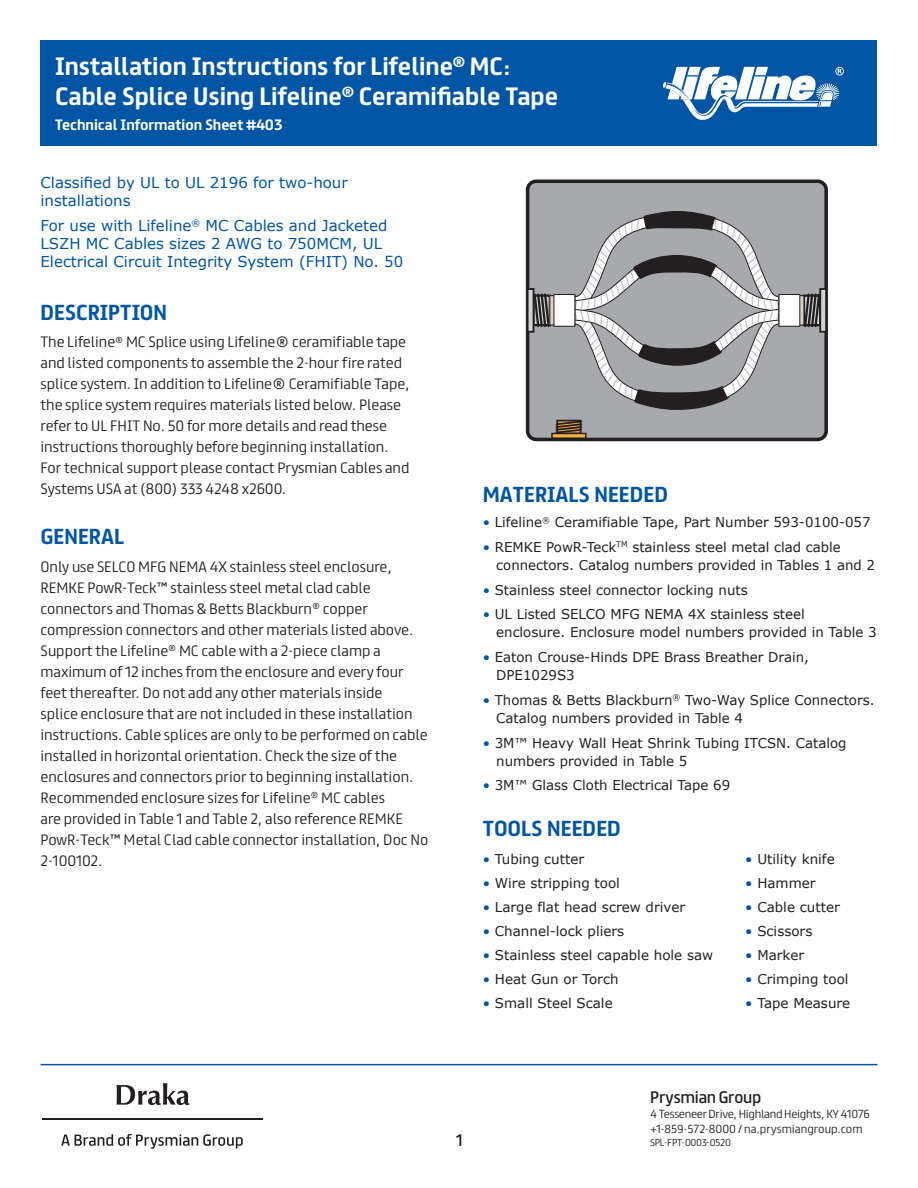
<style>
.page{position:relative;width:918px;height:1188px;background:#fff}
.page>*{position:absolute;margin:0;border:0;box-sizing:border-box;transform-origin:0 0}
.t1{font:700 22.5px "FS Truman";color:#fff}
.t2{font:700 19.5px "FS Truman";color:#0155a5}
.t3{font:15px/18px "Verdana";color:#0155a5}
._8_Intro_text{font:15px "FS Truman";letter-spacing:-.02em;color:#231f20}
.body{font:300 13.5px/21px "FS Truman";color:#231f20}
.body-2{font:13.5px/18px "Verdana";color:#231f20}
.t4{font:700 13.5px "FS Truman";color:#fff}
._8_Intro_text-2{font:300 10.5px "FS Truman";letter-spacing:-.025em;color:#231f20}
._8_Intro_text-3{font:300 10.5px "FS Truman";letter-spacing:.005em;color:#231f20}
.t5{font:300 9px "FS Truman";letter-spacing:-.025em;color:#231f20}
.s1{color:#0155a5}
</style>
<div class="page">
<hr style="left:42px;top:1119px;width:221px;height:1px;background:#231f20">
<svg style="left:61px;top:1134px;width:182px;height:15px"></svg>
<svg style="left:117px;top:1083px;width:73px;height:22px"></svg>
<div style="left:40px;top:40px;width:838px;height:106px;background:#0155a5"></div>
<svg style="left:663px;top:67px;width:181px;height:53px"></svg>
<hr style="left:40px;top:1064px;width:838px;height:1px;background:#0155a5">
<div style="left:528px;top:181px;width:298px;height:258px;background:#a8a9ad;border-radius:9px"></div>
<div style="left:526px;top:180px;width:302px;height:261px;border:4px solid #231f20;border-radius:9px"></div>
<div style="left:552px;top:433px;width:34px;height:5px;background:#fbb03f"></div>
<div style="left:551px;top:433px;width:36px;height:6px;border:1px solid #231f20"></div>
<svg style="left:554px;top:420px;width:29px;height:15px"></svg>
<div style="left:528px;top:289px;width:6px;height:43px;background:#d1d2d4"></div>
<div style="left:527px;top:288px;width:7px;height:45px;border:2px solid #231f20"></div>
<svg style="left:532px;top:292px;width:19px;height:37px"></svg>
<svg style="left:551px;top:297px;width:3px;height:27px"></svg>
<div style="left:549px;top:295px;width:26px;height:31px;border:1px solid #231f20"></div>
<div style="left:554px;top:294px;width:21px;height:32px;background:#fff"></div>
<svg style="left:558px;top:179px;width:270px;height:233px"></svg>
<p class="t1" style="left:55px;top:46px;width:456px">Installation Instructions for Lifeline<sup>®</sup> MC:</p>
<p class="t1" style="left:55px;top:76px;width:505px">Cable Splice Using Lifeline<sup>®</sup> Ceramifiable Tape</p>
<p class="t4" style="left:55px;top:113px;width:229px">Technical Information Sheet #403</p>
<p class="t3" style="left:40px;top:174px;width:309px">Classified by UL to UL 2196 for two-hour installations</p>
<p class="t3" style="left:40px;top:216px;width:364px">For use with Lifeline<sup>®</sup> MC Cables and Jacketed<br>LSZH MC Cables sizes 2 AWG to 750MCM, UL<br>Electrical Circuit Integrity System (FHIT) No. 50</p>
<p class="t2" style="left:40px;top:295px;width:128px">DESCRIPTION</p>
<p class="body" style="left:40px;top:330px;width:371px">The Lifeline<sup>®</sup> MC Splice using Lifeline® ceramifiable tape and listed components to assemble the 2-hour fire rated splice system. In addition to Lifeline® Ceramifiable Tape, the splice system requires materials listed below. Please refer to UL FHIT No. 50 for more details and read these instructions thoroughly before beginning installation.</p>
<p class="body" style="left:40px;top:456px;width:370px">For technical support please contact Prysmian Cables and<br>Systems USA at (800) 333 4248 x2600.</p>
<p class="t2" style="left:40px;top:519px;width:85px">GENERAL</p>
<p class="body" style="left:40px;top:555px;width:390px">Only use SELCO MFG NEMA 4X stainless steel enclosure, REMKE PowR-Teck™ stainless steel metal clad cable connectors and Thomas &amp; Betts Blackburn<sup>®</sup> copper compression connectors and other materials listed above.<br>Support the Lifeline<sup>®</sup> MC cable with a 2-piece clamp a maximum of 12 inches from the enclosure and every four feet thereafter. Do not add any other materials inside<br>splice enclosure that are not included in these installation instructions. Cable splices are only to be performed on cable installed in horizontal orientation. Check the size of the enclosures and connectors prior to beginning installation.<br>Recommended enclosure sizes for Lifeline<sup>®</sup> MC cables<br>are provided in Table 1 and Table 2, also reference REMKE PowR-Teck™ Metal Clad cable connector installation, Doc No 2-100102.</p>
<p class="t2" style="left:483px;top:478px;width:187px">MATERIALS NEEDED</p>
<p class="body-2" style="left:483px;top:513px;width:389px"><span class="s1">•</span> Lifeline<sup>®</sup> Ceramifiable Tape, Part Number 593-0100-057</p>
<p class="body-2" style="left:496px;top:538px;width:380px;text-indent:-14px"><span class="s1">•</span> REMKE PowR-Teck<sup>TM</sup> stainless steel metal clad cable connectors. Catalog numbers provided in Tables 1 and 2</p>
<p class="body-2" style="left:483px;top:580px;width:266px"><span class="s1">•</span> Stainless steel connector locking nuts</p>
<p class="body-2" style="left:496px;top:605px;width:382px;text-indent:-14px"><span class="s1">•</span> UL Listed SELCO MFG NEMA 4X stainless steel enclosure. Enclosure model numbers provided in Table 3</p>
<p class="body-2" style="left:496px;top:648px;width:314px;text-indent:-14px"><span class="s1">•</span> Eaton Crouse-Hinds DPE Brass Breather Drain,<br>DPE1029S3</p>
<p class="body-2" style="left:496px;top:691px;width:380px;text-indent:-14px"><span class="s1">•</span> Thomas &amp; Betts Blackburn<sup>®</sup> Two-Way Splice Connectors.<br>Catalog numbers provided in Table 4</p>
<p class="body-2" style="left:496px;top:733px;width:352px;text-indent:-14px"><span class="s1">•</span> 3M™ Heavy Wall Heat Shrink Tubing ITCSN. Catalog numbers provided in Table 5</p>
<p class="body-2" style="left:483px;top:776px;width:249px"><span class="s1">•</span> 3M™ Glass Cloth Electrical Tape 69</p>
<p class="t2" style="left:483px;top:811px;width:140px">TOOLS NEEDED</p>
<p class="body-2" style="left:483px;top:850px;width:103px"><span class="s1">•</span> Tubing cutter</p>
<p class="body-2" style="left:745px;top:850px;width:91px"><span class="s1">•</span> Utility knife</p>
<p class="body-2" style="left:483px;top:874px;width:139px"><span class="s1">•</span> Wire stripping tool</p>
<p class="body-2" style="left:745px;top:874px;width:72px"><span class="s1">•</span> Hammer</p>
<p class="body-2" style="left:483px;top:898px;width:204px"><span class="s1">•</span> Large flat head screw driver</p>
<p class="body-2" style="left:745px;top:898px;width:96px"><span class="s1">•</span> Cable cutter</p>
<p class="body-2" style="left:483px;top:922px;width:143px"><span class="s1">•</span> Channel-lock pliers</p>
<p class="body-2" style="left:745px;top:922px;width:69px"><span class="s1">•</span> Scissors</p>
<p class="body-2" style="left:483px;top:946px;width:232px"><span class="s1">•</span> Stainless steel capable hole saw</p>
<p class="body-2" style="left:745px;top:946px;width:61px"><span class="s1">•</span> Marker</p>
<p class="body-2" style="left:483px;top:970px;width:137px"><span class="s1">•</span> Heat Gun or Torch</p>
<p class="body-2" style="left:745px;top:970px;width:105px"><span class="s1">•</span> Crimping tool</p>
<p class="body-2" style="left:483px;top:994px;width:131px"><span class="s1">•</span> Small Steel Scale</p>
<p class="body-2" style="left:745px;top:994px;width:107px"><span class="s1">•</span> Tape Measure</p>
<p class="_8_Intro_text" style="left:650px;top:1084px;width:113px">Prysmian Group</p>
<p class="_8_Intro_text-2" style="left:650px;top:1104px;width:221px">4 Tesseneer Drive, Highland Heights, KY 41076</p>
<p class="_8_Intro_text-3" style="left:650px;top:1119px;width:214px">+1-859-572-8000 / na.prysmiangroup.com</p>
<p class="_8_Intro_text" style="left:456px;top:1127px;width:8px">1</p>
<p class="t5" style="left:650px;top:1135px;width:82px">SPL-FPT-0003-0520</p>
</div>
